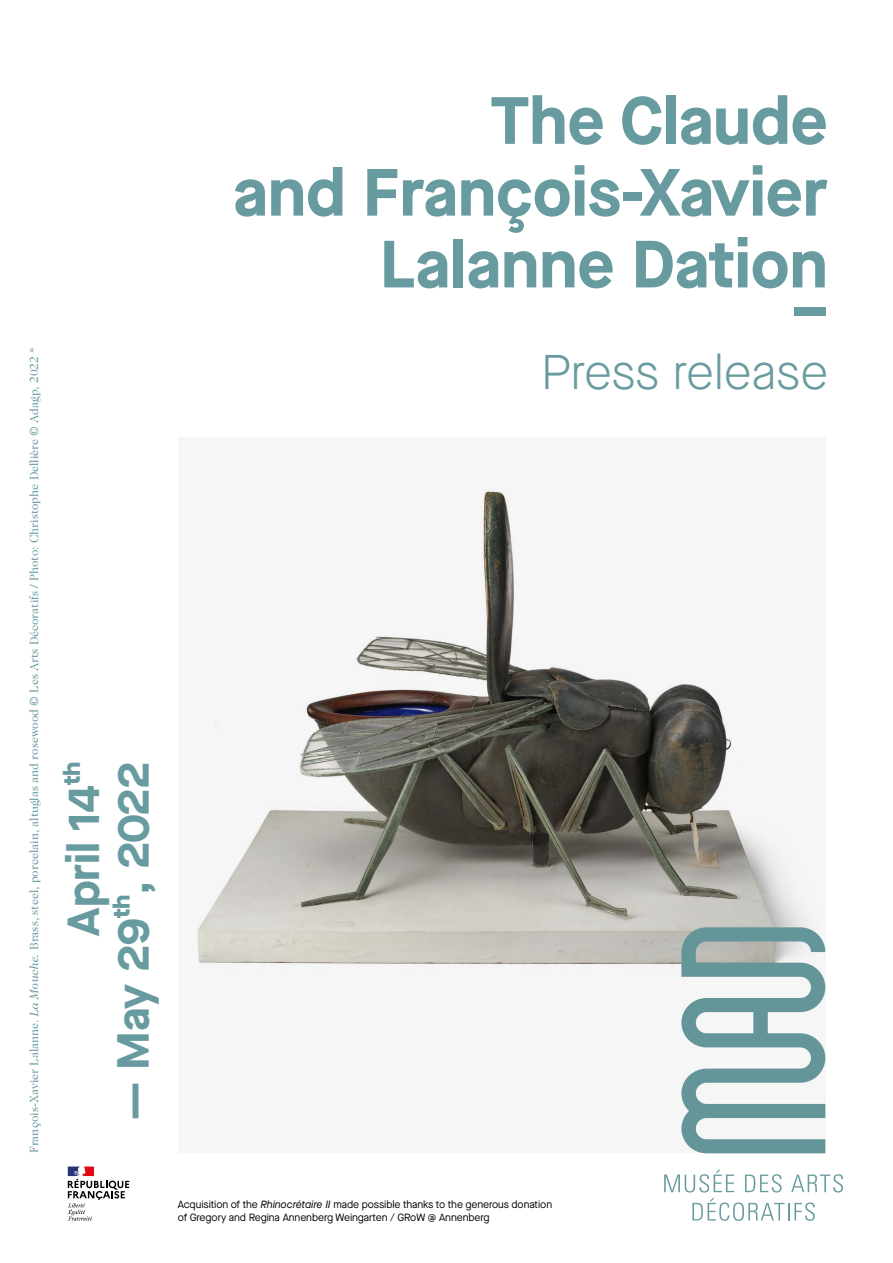
<style>
.page{position:relative;width:893px;height:1263px;background:#fff}
.page>*{position:absolute;margin:0;border:0;box-sizing:border-box;transform-origin:0 0}
.t1{font:700 66.6px/71.8px "Maison Neue";color:#689b9f;text-align:right}
.t2{font:300 48.6px "Maison Neue";letter-spacing:-.005em;color:#689b9f}
.t3{font:700 45px "Maison Neue";letter-spacing:-.02em;color:#689b9f}
.t4{font:700 45px "Maison Neue";color:#689b9f}
.t5{font:12px "Caslon 224 Std";color:#689b9f}
.t6{font:10.5px/12.6px "Maison Neue";letter-spacing:-.005em;color:#000}
.s1{font-style:italic}
</style>
<div class="page">
<svg style="left:68px;top:1166px;width:61px;height:54px"></svg>
<svg style="left:664px;top:1170px;width:70px;height:22px"></svg>
<svg style="left:745px;top:1174px;width:36px;height:18px"></svg>
<svg style="left:791px;top:1174px;width:52px;height:18px"></svg>
<svg style="left:692px;top:1198px;width:123px;height:23px"></svg>
<svg style="left:193px;top:489px;width:632px;height:664px;fill:#f6f6f6"></svg>
<p class="t5" style="left:27px;top:1153px;width:808px;rotate:-90deg">François-Xavier Lalanne. <span class="s1">La Mouche.</span> Brass, steel, porcelain, altuglas and rosewood © Les Arts Décoratifs / Photo: Christophe Dellière © Adagp, 2022 *</p>
<h1 class="t1" style="left:233px;top:83px;width:596px">The Claude<br>and François-Xavier<br>Lalanne Dation</h1>
<h1 class="t1" style="left:791px;top:269px;width:39px">–</h1>
<h2 class="t2" style="left:541px;top:340px;width:289px">Press release</h2>
<h3 class="t4" style="left:52px;top:936px;width:176px;rotate:-90deg">April 14th</h3>
<h3 class="t3" style="left:101px;top:1119px;width:360px;rotate:-90deg">— May 29th, 2022</h3>
<p class="t6" style="left:178px;top:1198px;width:376px">Acquisition of the <span class="s1">Rhinocrétaire II</span> made possible thanks to the generous donation of Gregory and Regina Annenberg Weingarten / GRoW @ Annenberg</p>
</div>
